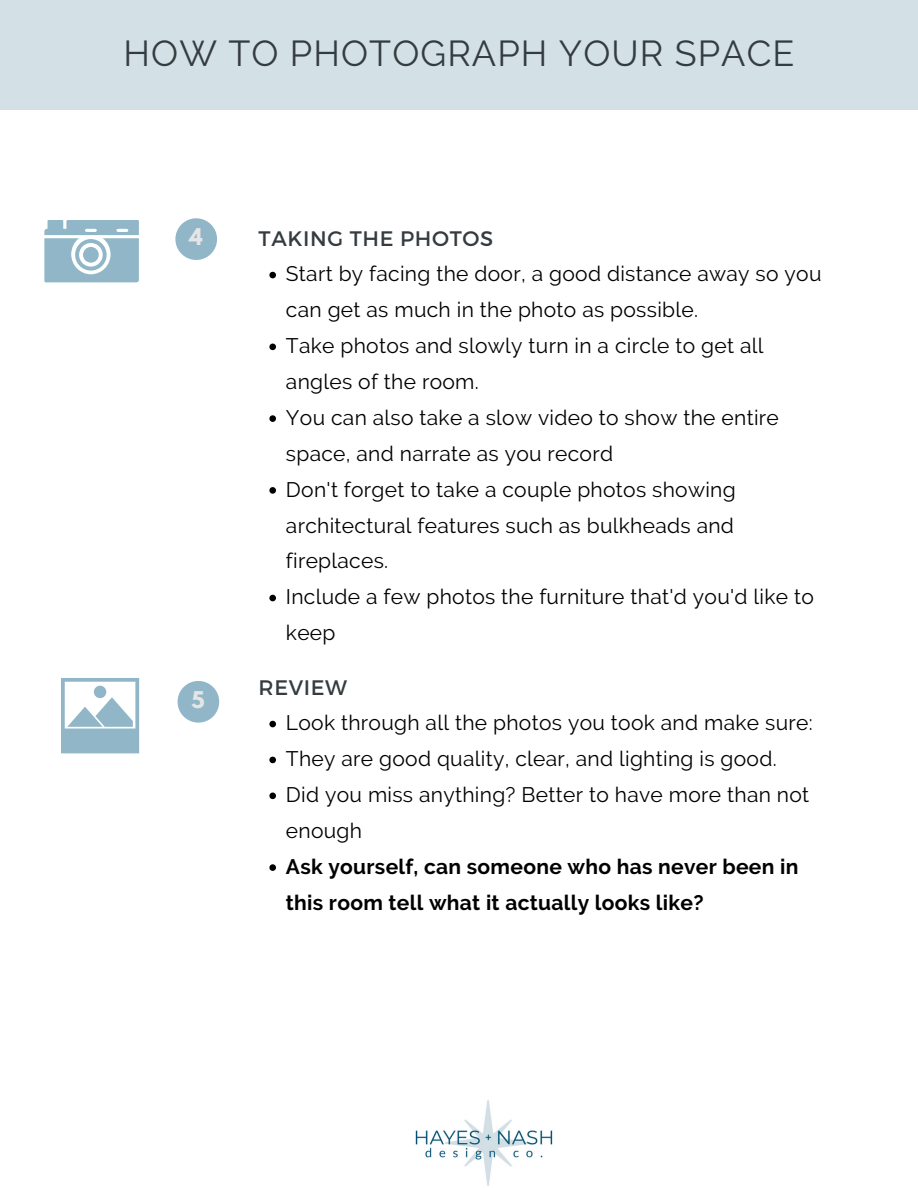
<style>
.page{position:relative;width:918px;height:1188px;background:#fff}
.page>*{position:absolute;margin:0;border:0;box-sizing:border-box;transform-origin:0 0}
.t1{font:36px "Raleway";letter-spacing:.03em;color:#353c3f}
.t2{font:21px/35.8px "Raleway";letter-spacing:.015em;color:#000}
.t3{font:700 21px/35.8px "Raleway";letter-spacing:.015em;color:#000}
.t4{font:21px "Montserrat";letter-spacing:.03em;color:#353c3f}
.t5{font:700 20.55px "League Spartan";color:#e5e5e6}
</style>
<div class="page">
<div style="left:0;top:0;width:918px;height:110px;background:#d3e1e7"></div>
<img style="left:415px;top:1100px;width:138px;height:86px">
<svg style="left:175px;top:218px;width:42px;height:42px"></svg>
<svg style="left:178px;top:681px;width:41px;height:42px"></svg>
<svg style="left:61px;top:678px;width:78px;height:75px"></svg>
<div style="left:94px;top:686px;width:12px;height:12px;background:#90b6c7;border-radius:50%"></div>
<svg style="left:44px;top:221px;width:95px;height:61px"></svg>
<svg style="left:269px;top:272px;width:7px;height:6px"></svg>
<svg style="left:269px;top:344px;width:7px;height:6px"></svg>
<svg style="left:269px;top:415px;width:7px;height:7px"></svg>
<svg style="left:269px;top:487px;width:7px;height:7px"></svg>
<svg style="left:269px;top:595px;width:7px;height:6px"></svg>
<svg style="left:269px;top:721px;width:7px;height:6px"></svg>
<svg style="left:269px;top:757px;width:7px;height:6px"></svg>
<svg style="left:269px;top:793px;width:7px;height:6px"></svg>
<svg style="left:269px;top:864px;width:7px;height:7px"></svg>
<h1 class="t1" style="left:124px;top:33px;width:672px">HOW TO PHOTOGRAPH YOUR SPACE</h1>
<p class="t5" style="left:189px;top:227px;width:15px">4</p>
<p class="t5" style="left:192px;top:690px;width:15px">5</p>
<p class="t4" style="left:259px;top:225px;width:236px">TAKING THE PHOTOS</p>
<p class="t2" style="left:286px;top:256px;width:537px">Start by facing the door, a good distance away so you can get as much in the photo as possible.<br>Take photos and slowly turn in a circle to get all angles of the room.<br>You can also take a slow video to show the entire space, and narrate as you record<br>Don't forget to take a couple photos showing architectural features such as bulkheads and fireplaces.<br>Include a few photos the furniture that'd you'd like to keep</p>
<p class="t4" style="left:259px;top:674px;width:90px">REVIEW</p>
<p class="t2" style="left:286px;top:705px;width:528px">Look through all the photos you took and make sure:<br>They are good quality, clear, and lighting is good.<br>Did you miss anything? Better to have more than not enough</p>
<p class="t3" style="left:286px;top:849px;width:514px">Ask yourself, can someone who has never been in this room tell what it actually looks like?</p>
</div>
